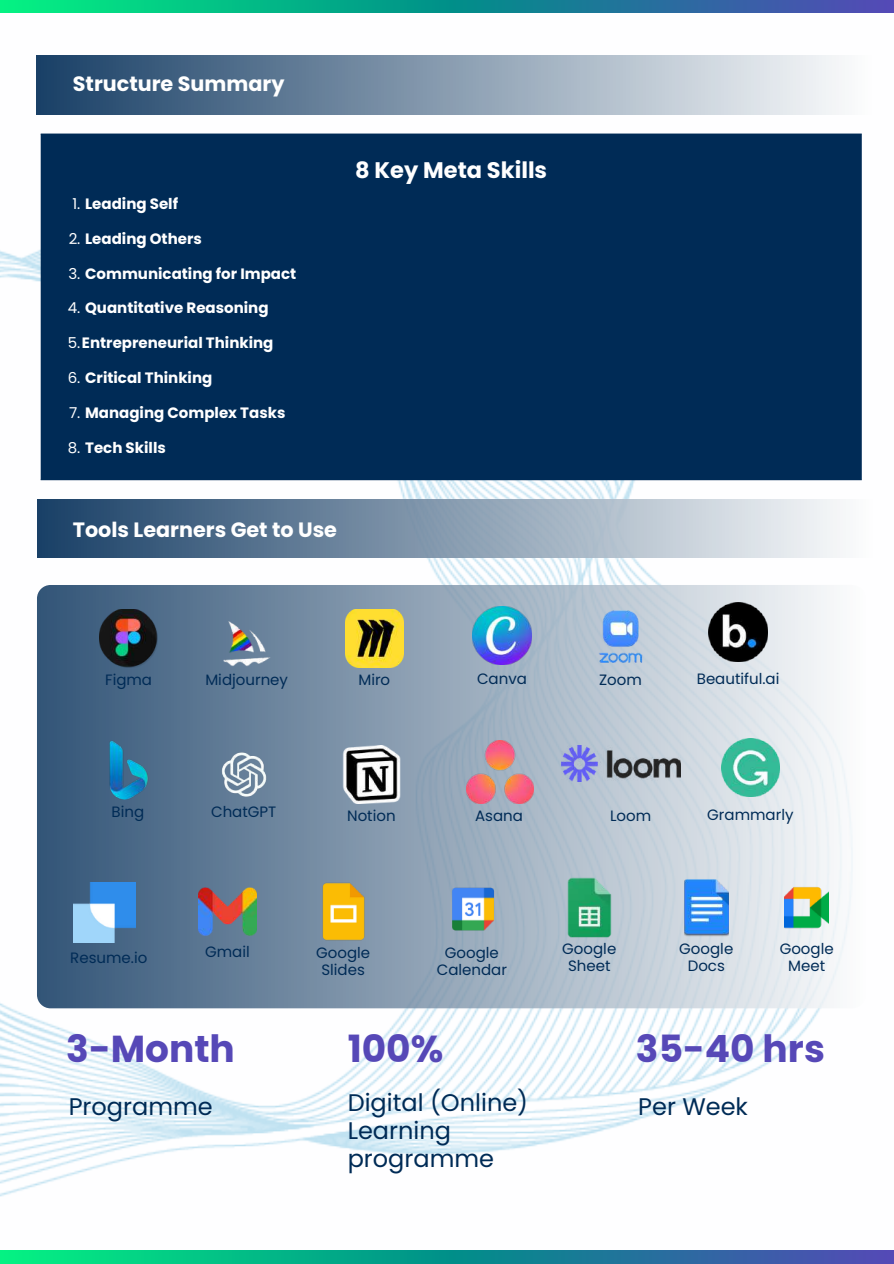
<style>
.page{position:relative;width:894px;height:1264px;background:#fff}
.page>*{position:absolute;margin:0;border:0;box-sizing:border-box;transform-origin:0 0}
.t1{font:700 37.5px "Poppins";color:#5648b7}
.t2{font:24px/28.2px "Poppins";color:#002b56}
.t3{font:700 22.5px "Poppins";color:#fff}
.t4{font:700 20.7px "Poppins";color:#fff}
.t5{font:700 15px "Poppins";color:#fff}
.t6{font:15px/16.8px "Poppins";color:#002b56;text-align:center}
.s1{font-weight:400}
</style>
<div class="page">
<img style="left:0;top:55px;width:862px;height:1142px">
<svg style="left:0;top:0;width:893px;height:13px;background:#169692"></svg>
<svg style="left:0;top:1250px;width:893px;height:13px;background:#169692"></svg>
<div style="left:37px;top:585px;width:828px;height:423px;background:linear-gradient(to right,#357,#fafcfd);border-radius:13px"></div>
<img style="left:217px;top:613px;width:59px;height:59px">
<img style="left:99px;top:609px;width:59px;height:58px">
<div style="left:42px;top:134px;width:818px;height:345px;background:#002b56"></div>
<hr style="left:41px;top:136px;width:2px;height:342px;background:#002b56">
<hr style="left:859px;top:136px;width:2px;height:342px;background:#002b56">
<hr style="left:41px;top:133px;width:820px;height:3px;background:#002b56">
<hr style="left:41px;top:478px;width:820px;height:2px;background:#002b56">
<img style="left:345px;top:609px;width:58px;height:58px">
<img style="left:472px;top:606px;width:59px;height:58px">
<img style="left:586px;top:603px;width:68px;height:67px">
<img style="left:708px;top:603px;width:59px;height:58px">
<img style="left:214px;top:745px;width:59px;height:58px">
<img style="left:96px;top:741px;width:59px;height:58px">
<img style="left:342px;top:745px;width:58px;height:58px">
<img style="left:721px;top:738px;width:58px;height:59px">
<img style="left:466px;top:741px;width:67px;height:63px">
<img style="left:561px;top:745px;width:119px;height:36px">
<img style="left:198px;top:882px;width:59px;height:58px">
<img style="left:74px;top:882px;width:61px;height:61px">
<img style="left:314px;top:882px;width:58px;height:58px">
<img style="left:439px;top:877px;width:67px;height:63px">
<img style="left:567px;top:877px;width:44px;height:60px">
<div style="left:37px;top:56px;width:833px;height:58px;background:linear-gradient(to right,#194066,#fcfdfd)"></div>
<div style="left:38px;top:499px;width:833px;height:59px;background:linear-gradient(to right,#194066,#fcfdfd)"></div>
<img style="left:684px;top:877px;width:44px;height:60px">
<img style="left:784px;top:877px;width:44px;height:60px">
<h3 class="t4" style="left:73px;top:69px;width:213px">Structure Summary</h3>
<p class="t5" style="left:72px;top:193px;width:107px"><span class="s1">1.</span> Leading Self</p>
<p class="t5" style="left:69px;top:228px;width:135px"><span class="s1">2.</span> Leading Others</p>
<p class="t5" style="left:68px;top:263px;width:229px"><span class="s1">3.</span> Communicating for Impact</p>
<p class="t5" style="left:68px;top:298px;width:202px"><span class="s1">4.</span> Quantitative Reasoning</p>
<p class="t5" style="left:68px;top:332px;width:207px"><span class="s1">5.</span>Entrepreneurial Thinking</p>
<p class="t5" style="left:68px;top:367px;width:146px"><span class="s1">6.</span> Critical Thinking</p>
<p class="t5" style="left:69px;top:402px;width:218px"><span class="s1">7.</span> Managing Complex Tasks</p>
<p class="t5" style="left:68px;top:437px;width:99px"><span class="s1">8.</span> Tech Skills</p>
<h3 class="t3" style="left:355px;top:155px;width:193px">8 Key Meta Skills</h3>
<h3 class="t4" style="left:73px;top:515px;width:265px">Tools Learners Get to Use</h3>
<p class="t6" style="left:105px;top:671px;width:48px">Figma</p>
<p class="t6" style="left:205px;top:671px;width:84px">Midjourney</p>
<p class="t6" style="left:358px;top:671px;width:33px">Miro</p>
<p class="t6" style="left:477px;top:670px;width:51px">Canva</p>
<p class="t6" style="left:599px;top:671px;width:44px">Zoom</p>
<p class="t6" style="left:696px;top:670px;width:84px">Beautiful.ai</p>
<p class="t6" style="left:111px;top:803px;width:34px">Bing</p>
<p class="t6" style="left:211px;top:803px;width:67px">ChatGPT</p>
<p class="t6" style="left:347px;top:807px;width:50px">Notion</p>
<p class="t6" style="left:475px;top:807px;width:49px">Asana</p>
<p class="t6" style="left:610px;top:807px;width:43px">Loom</p>
<p class="t6" style="left:707px;top:806px;width:88px">Grammarly</p>
<p class="t6" style="left:70px;top:949px;width:79px">Resume.io</p>
<p class="t6" style="left:205px;top:943px;width:46px">Gmail</p>
<p class="t6" style="left:316px;top:944px;width:55px">Google<br>Slides</p>
<p class="t6" style="left:436px;top:944px;width:72px">Google<br>Calendar</p>
<p class="t6" style="left:562px;top:940px;width:55px">Google<br>Sheet</p>
<p class="t6" style="left:679px;top:940px;width:55px">Google<br>Docs</p>
<p class="t6" style="left:779px;top:940px;width:55px">Google<br>Meet</p>
<h1 class="t1" style="left:66px;top:1022px;width:170px">3-Month</h1>
<h1 class="t1" style="left:347px;top:1022px;width:97px">100%</h1>
<h2 class="t2" style="left:347px;top:1088px;width:182px">Digital (Online)<br>Learning programme</h2>
<h1 class="t1" style="left:635px;top:1022px;width:190px">35-40 hrs</h1>
<h2 class="t2" style="left:69px;top:1092px;width:145px">Programme</h2>
<h2 class="t2" style="left:638px;top:1092px;width:111px">Per Week</h2>
</div>
